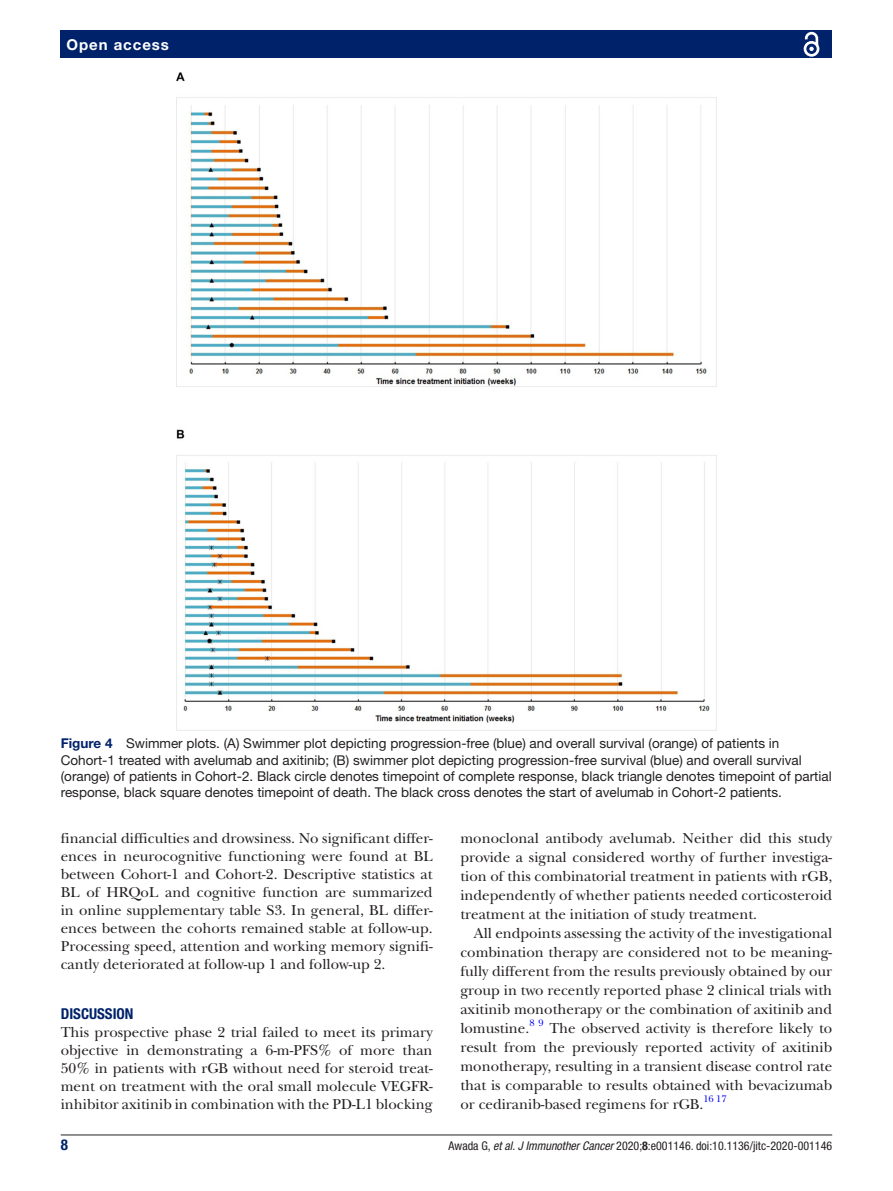
<style>
.page{position:relative;width:893px;height:1191px;background:#fff}
.page>*{position:absolute;margin:0;border:0;box-sizing:border-box;transform-origin:0 0}
.t1{font:15px/19px "New Baskerville";color:#231f20;text-align:justify}
.t2{font:700 condensed 15px "Helvetica Neue LT Std";color:#00226b}
.t3{font:700 15px "Helvetica Neue LT Std";letter-spacing:.065em;color:#fff}
.t4{font:13.5px/16.2px "Helvetica Neue LT Std";color:#231f20}
.t5{font:condensed 12px "Helvetica Neue LT Std";color:#231f20}
.t6{font:9.9px "New Baskerville";color:#00f}
.s1{font-weight:700;color:#00226b}
.s2{font-style:italic}
.s3{font-weight:700}
</style>
<div class="page">
<hr style="left:61px;top:1134px;width:771px;height:1px;background:#231f20">
<div style="left:61px;top:31px;width:771px;height:27px;background:#00226b"></div>
<svg style="left:803px;top:31px;width:17px;height:26px"></svg>
<img style="left:176px;top:73px;width:540px;height:657px">
<p class="t3" style="left:66px;top:35px;width:104px">Open access</p>
<p class="t4" style="left:61px;top:735px;width:772px"><span class="s1">Figure 4</span> Swimmer plots. (A) Swimmer plot depicting progression-free (blue) and overall survival (orange) of patients in Cohort-1 treated with avelumab and axitinib; (B) swimmer plot depicting progression-free survival (blue) and overall survival (orange) of patients in Cohort-2. Black circle denotes timepoint of complete response, black triangle denotes timepoint of partial response, black square denotes timepoint of death. The black cross denotes the start of avelumab in Cohort-2 patients.</p>
<p class="t1" style="left:61px;top:829px;width:373px;line-height:18px">financial difficulties and drowsiness. No significant differ&shy;ences in neurocognitive functioning were found at BL between Cohort-1 and Cohort-2. Descriptive statistics at BL of HRQoL and cognitive function are summarized in online supplementary table S3. In general, BL differ&shy;ences between the cohorts remained stable at follow-up.<br>Processing speed, attention and working memory signifi&shy;cantly deteriorated at follow-up 1 and follow-up 2.</p>
<p class="t2" style="left:61px;top:1005px;width:74px">DISCUSSION</p>
<p class="t1" style="left:61px;top:1023px;width:373px;line-height:18px">This prospective phase 2 trial failed to meet its primary objective in demonstrating a 6-m-PFS% of more than 50% in patients with rGB without need for steroid treat&shy;ment on treatment with the oral small molecule VEGFR&shy;inhibitor axitinib in combination with the PD-L1 blocking</p>
<p class="t1" style="left:460px;top:828px;width:373px">monoclonal antibody avelumab. Neither did this study provide a signal considered worthy of further investiga&shy;tion of this combinatorial treatment in patients with rGB, independently of whether patients needed corticosteroid treatment at the initiation of study treatment.</p>
<p class="t1" style="left:460px;top:923px;width:373px;text-indent:13px">All endpoints assessing the activity of the investigational combination therapy are considered not to be meaning&shy;fully different from the results previously obtained by our group in two recently reported phase 2 clinical trials with axitinib monotherapy or the combination of axitinib and lomustine.</p>
<p class="t6" style="left:529px;top:1017px;width:16px">8 9</p>
<p class="t1" style="left:460px;top:1018px;width:373px;text-indent:89px">The observed activity is therefore likely to result from the previously reported activity of axitinib monotherapy, resulting in a transient disease control rate that is comparable to results obtained with bevacizumab or cediranib-based regimens for rGB.</p>
<p class="t6" style="left:703px;top:1093px;width:25px">16 17</p>
<p class="t2" style="left:61px;top:1135px;width:9px">8</p>
<p class="t5" style="left:449px;top:1138px;width:385px">Awada G, <span class="s2">et al</span>. <span class="s2">J Immunother Cancer</span> 2020;<span class="s3">8</span>:e001146. doi:10.1136/jitc-2020-001146</p>
</div>
